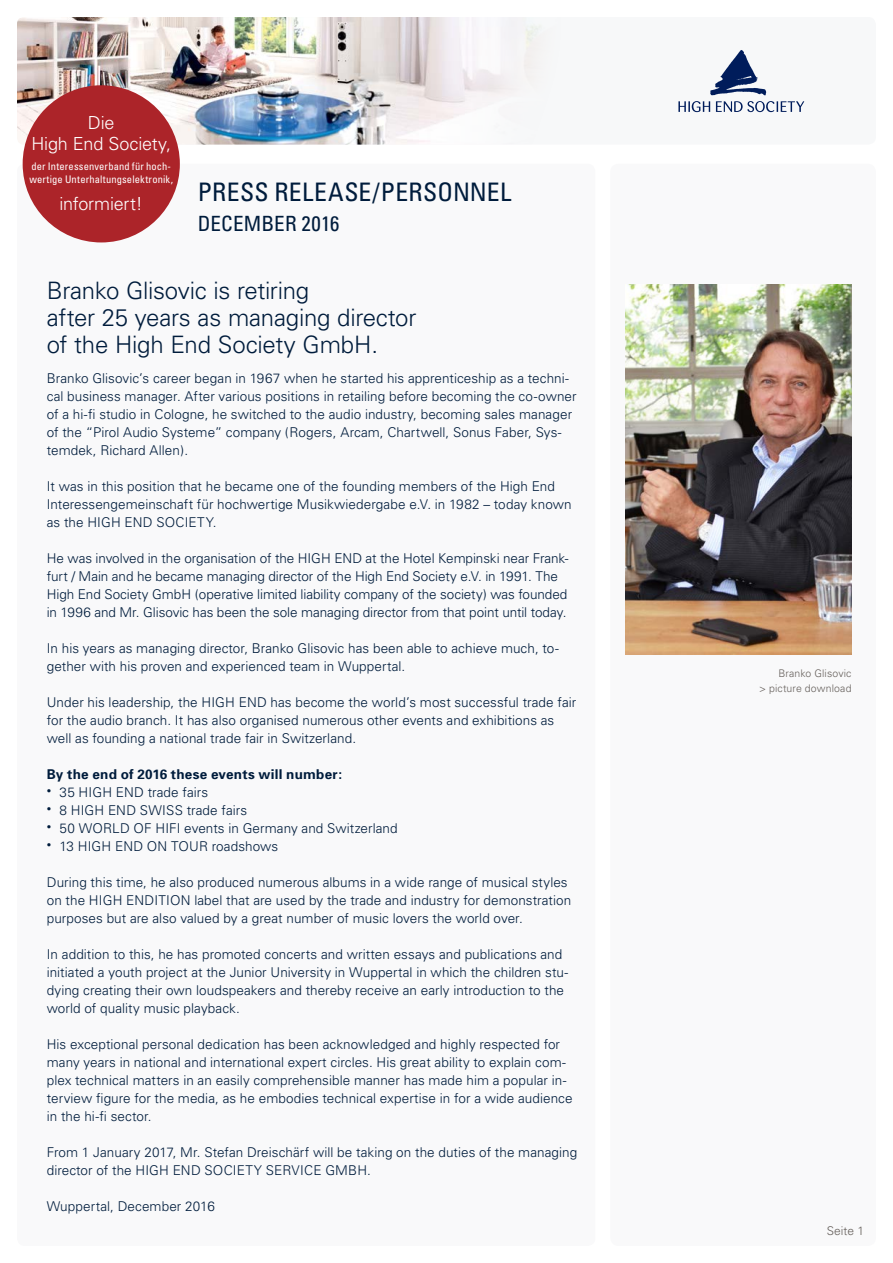
<style>
.page{position:relative;width:893px;height:1263px;background:#fff}
.page>*{position:absolute;margin:0;border:0;box-sizing:border-box;transform-origin:0 0}
.t1{font:condensed 25.5px "Univers";letter-spacing:.015em;color:#001c3c}
.t2{font:300 24px/27px "Univers";letter-spacing:-.01em;color:#001c3c}
.t3{font:condensed 21px "Univers";letter-spacing:.01em;color:#001c3c}
.t4{font:300 18px/21px "Univers";letter-spacing:-.01em;color:#fff;text-align:center}
.t5{font:300 13.5px/18px "Univers";letter-spacing:.005em;color:#001c3c}
.t6{font:700 13.5px "Univers";letter-spacing:.015em;color:#001c3c}
.t7{font:300 12px "Univers";color:#66605c}
.t8{font:condensed 10.5px/13.5px "Univers";letter-spacing:.015em;color:#fff}
.t9{font:300 10.5px/15px "Univers";letter-spacing:.015em;color:#66605c;text-align:right}
</style>
<div class="page">
<div style="left:17px;top:164px;width:578px;height:1082px;background:#f9f9fa;border-radius:8px"></div>
<div style="left:610px;top:164px;width:266px;height:1082px;background:#f9f9fa;border-radius:8px"></div>
<div style="left:17px;top:17px;width:859px;height:128px;background:#f7f8f9;border-radius:8px"></div>
<img style="left:17px;top:17px;width:523px;height:128px">
<svg style="left:678px;top:101px;width:32px;height:11px"></svg>
<svg style="left:716px;top:101px;width:88px;height:11px"></svg>
<svg style="left:710px;top:50px;width:57px;height:45px"></svg>
<div style="left:23px;top:85px;width:157px;height:157px;background:#ac2429;border-radius:50%"></div>
<img style="left:626px;top:285px;width:225px;height:370px">
<h3 class="t4" style="left:31px;top:113px;width:141px">Die<br>High End Society,</h3>
<p class="t8" style="left:29px;top:159px;width:145px">der Interessenverband für hoch&shy;wertige Unterhaltungselektronik,</p>
<h3 class="t4" style="left:59px;top:194px;width:85px">informiert!</h3>
<h1 class="t1" style="left:198px;top:176px;width:315px">PRESS RELEASE/PERSONNEL</h1>
<h3 class="t3" style="left:198px;top:211px;width:143px">DECEMBER 2016</h3>
<h2 class="t2" style="left:47px;top:277px;width:371px">Branko Glisovic is retiring<br>after 25 years as managing director of the High End Society GmbH.</h2>
<p class="t5" style="left:47px;top:369px;width:531px">Branko Glisovic’s career began in 1967 when he started his apprenticeship as a techni&shy;cal business manager. After various positions in retailing before becoming the co-owner of a hi-fi studio in Cologne, he switched to the audio industry, becoming sales manager of the “Pirol Audio Systeme” company (Rogers, Arcam, Chartwell, Sonus Faber, Sys&shy;temdek, Richard Allen).</p>
<p class="t5" style="left:47px;top:477px;width:526px">It was in this position that he became one of the founding members of the High End<br>Interessengemeinschaft für hochwertige Musikwiedergabe e.V. in 1982 – today known as the HIGH END SOCIETY.</p>
<p class="t5" style="left:47px;top:549px;width:523px">He was involved in the organisation of the HIGH END at the Hotel Kempinski near Frank&shy;furt / Main and he became managing director of the High End Society e.V. in 1991. The High End Society GmbH (operative limited liability company of the society) was founded in 1996 and Mr. Glisovic has been the sole managing director from that point until today.</p>
<p class="t5" style="left:47px;top:639px;width:514px">In his years as managing director, Branko Glisovic has been able to achieve much, to&shy;gether with his proven and experienced team in Wuppertal.</p>
<p class="t5" style="left:47px;top:693px;width:531px">Under his leadership, the HIGH END has become the world’s most successful trade fair for the audio branch. It has also organised numerous other events and exhibitions as well as founding a national trade fair in Switzerland.</p>
<p class="t6" style="left:47px;top:766px;width:297px">By the end of 2016 these events will number:</p>
<p class="t5" style="left:47px;top:783px;width:163px"><sup>•</sup> 35 HIGH END trade fairs</p>
<p class="t5" style="left:47px;top:801px;width:202px"><sup>•</sup> 8 HIGH END SWISS trade fairs</p>
<p class="t5" style="left:47px;top:819px;width:352px"><sup>•</sup> 50 WORLD OF HIFI events in Germany and Switzerland</p>
<p class="t5" style="left:47px;top:837px;width:233px"><sup>•</sup> 13 HIGH END ON TOUR roadshows</p>
<p class="t5" style="left:47px;top:873px;width:526px">During this time, he also produced numerous albums in a wide range of musical styles on the HIGH ENDITION label that are used by the trade and industry for demonstration purposes but are also valued by a great number of music lovers the world over.</p>
<p class="t5" style="left:47px;top:945px;width:523px">In addition to this, he has promoted concerts and written essays and publications and initiated a youth project at the Junior University in Wuppertal in which the children stu&shy;dying creating their own loudspeakers and thereby receive an early introduction to the world of quality music playback.</p>
<p class="t5" style="left:47px;top:1035px;width:527px">His exceptional personal dedication has been acknowledged and highly respected for many years in national and international expert circles. His great ability to explain com&shy;plex technical matters in an easily comprehensible manner has made him a popular in&shy;terview figure for the media, as he embodies technical expertise in for a wide audience in the hi-fi sector.</p>
<p class="t5" style="left:47px;top:1143px;width:532px">From 1 January 2017, Mr. Stefan Dreischärf will be taking on the duties of the managing director of the HIGH END SOCIETY SERVICE GMBH.</p>
<p class="t5" style="left:47px;top:1197px;width:170px">Wuppertal, December 2016</p>
<p class="t9" style="left:759px;top:666px;width:94px">Branko Glisovic<br>&gt; picture download</p>
<p class="t7" style="left:827px;top:1224px;width:39px">Seite 1</p>
</div>
